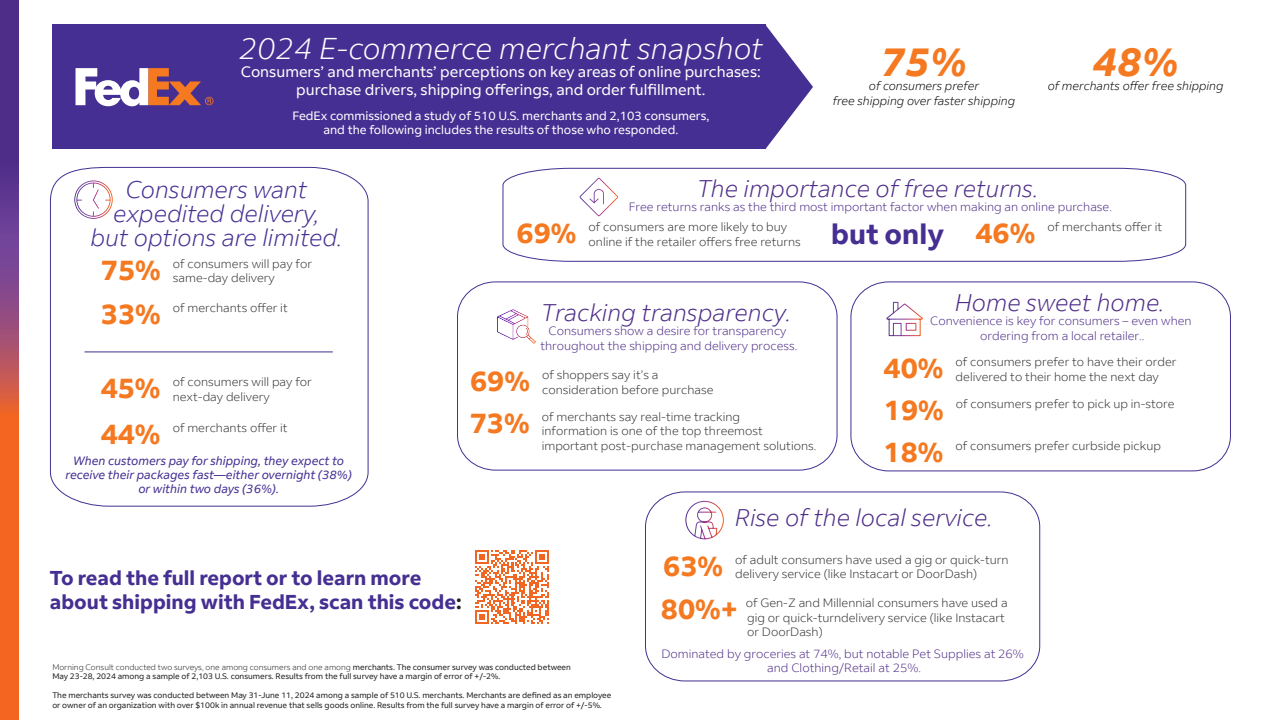
<style>
.page{position:relative;width:1280px;height:720px;background:#fff}
.page>*{position:absolute;margin:0;border:0;box-sizing:border-box;transform-origin:0 0}
.t1{font:italic 700 40px "Fed Ex Sans";color:#f47921}
.t2{font:italic 300 30px "Fed Ex Sans";color:#fff}
.t3{font:700 28px "Fed Ex Sans";color:#f47921}
.t4{font:700 28px "Fed Ex Sans";color:#452f92}
.t5{font:italic 300 24px "Fed Ex Sans";color:#4e2d88}
.t6{font:italic 300 24px/24px "Fed Ex Sans";color:#452f92;text-align:center}
.t7{font:700 20px/24px "Fed Ex Sans";color:#452f92}
.t8{font:15px/18px "Fed Ex Sans";color:#fff;text-align:center}
.t9{font:300 12px/14.4px "Fed Ex Sans";color:#313232}
.t10{font:300 12px/14.4px "Fed Ex Sans";color:#4e2d88;text-align:center}
.t11{font:12px/14.4px "Fed Ex Sans";color:#fff;text-align:center}
.t12{font:italic 12px/14px "Fed Ex Sans";color:#452f92;text-align:center}
.t13{font:italic 300 12px/14.4px "Fed Ex Sans";color:#000;text-align:center}
.t14{font:8px/9.6px "Fed Ex Sans";color:#231f20}
.s1{color:#231f20}
.s2{font-weight:300}
</style>
<div class="page">
<div style="left:52px;top:25px;width:713px;height:124px;background:#452f92"></div>
<svg style="left:765px;top:25px;width:48px;height:124px"></svg>
<svg style="left:0;top:0;width:18px;height:720px;background:#aa4e58"></svg>
<svg style="left:76px;top:68px;width:137px;height:38px"></svg>
<svg style="left:49px;top:166px;width:320px;height:341px"></svg>
<hr style="left:85px;top:351px;width:248px;height:1px;background:#452f92">
<svg style="left:74px;top:180px;width:39px;height:39px"></svg>
<div style="left:457px;top:281px;width:381px;height:190px;border:1px solid #452f92;border-radius:36px"></div>
<svg style="left:502px;top:167px;width:685px;height:95px"></svg>
<div style="left:850px;top:281px;width:381px;height:190px;border:1px solid #452f92;border-radius:36px"></div>
<svg style="left:645px;top:491px;width:396px;height:191px"></svg>
<img style="left:497px;top:309px;width:39px;height:35px">
<svg style="left:685px;top:501px;width:39px;height:38px"></svg>
<svg style="left:580px;top:178px;width:38px;height:38px"></svg>
<svg style="left:886px;top:301px;width:37px;height:35px"></svg>
<svg style="left:475px;top:550px;width:74px;height:74px"></svg>
<h2 class="t2" style="left:239px;top:31px;width:526px">2024 E-commerce merchant snapshot</h2>
<p class="t8" style="left:241px;top:63px;width:521px">Consumers’ and merchants’ perceptions on key areas of online purchases: purchase drivers, shipping offerings, and order fulfillment.</p>
<p class="t11" style="left:292px;top:108px;width:418px">FedEx commissioned a study of 510 U.S. merchants and 2,103 consumers, and the following includes the results of those who responded.</p>
<h1 class="t1" style="left:881px;top:39px;width:88px">75%</h1>
<p class="t13" style="left:833px;top:79px;width:184px">of consumers prefer<br>free shipping over faster shipping</p>
<h1 class="t1" style="left:1093px;top:38px;width:88px">48%</h1>
<p class="t13" style="left:1048px;top:79px;width:177px">of merchants offer free shipping</p>
<h3 class="t6" style="left:90px;top:178px;width:253px">Consumers want expedited delivery,<br>but options are limited.</h3>
<h3 class="t3" style="left:101px;top:254px;width:61px">75%</h3>
<p class="t9" style="left:173px;top:256px;width:141px">of consumers will pay for same-day delivery</p>
<h3 class="t3" style="left:101px;top:298px;width:61px">33%</h3>
<p class="t9" style="left:173px;top:300px;width:116px">of merchants offer it</p>
<h3 class="t3" style="left:101px;top:372px;width:61px">45%</h3>
<p class="t9" style="left:173px;top:375px;width:141px">of consumers will pay for next-day delivery</p>
<h3 class="t3" style="left:101px;top:418px;width:61px">44%</h3>
<p class="t9" style="left:173px;top:421px;width:116px">of merchants offer it</p>
<p class="t12" style="left:66px;top:454px;width:288px">When customers pay for shipping, they expect to receive their packages fast—either overnight (38%) or within two days (36%).</p>
<h3 class="t5" style="left:697px;top:174px;width:343px">The importance of free returns.</h3>
<p class="t10" style="left:629px;top:200px;width:485px">Free returns ranks as the third most important factor when making an online purchase.</p>
<h3 class="t3" style="left:517px;top:217px;width:61px">69%</h3>
<p class="t9" style="left:589px;top:220px;width:214px">of consumers are more likely to buy online if the retailer offers free returns</p>
<h3 class="t3" style="left:975px;top:217px;width:61px">46%</h3>
<p class="t9" style="left:1047px;top:220px;width:116px">of merchants offer it</p>
<h3 class="t4" style="left:831px;top:218px;width:114px">but only</h3>
<h3 class="t5" style="left:541px;top:299px;width:251px">Tracking transparency.</h3>
<p class="t10" style="left:540px;top:324px;width:259px">Consumers show a desire for transparency throughout the shipping and delivery process.</p>
<h3 class="t3" style="left:470px;top:365px;width:61px">69%</h3>
<p class="t9" style="left:542px;top:368px;width:173px">of shoppers say it’s a consideration before purchase</p>
<h3 class="t3" style="left:470px;top:407px;width:61px">73%</h3>
<p class="t9" style="left:542px;top:410px;width:276px">of merchants say real-time tracking<br>information is one of the top threemost important post-purchase management solutions.</p>
<h3 class="t5" style="left:955px;top:289px;width:211px">Home sweet home.</h3>
<p class="t10" style="left:930px;top:314px;width:263px">Convenience is key for consumers – even when ordering from a local retailer..</p>
<h3 class="t3" style="left:884px;top:352px;width:61px">40%</h3>
<p class="t9" style="left:956px;top:355px;width:222px">of consumers prefer to have their order delivered to their home the next day</p>
<h3 class="t3" style="left:884px;top:393px;width:61px">19%</h3>
<p class="t9" style="left:956px;top:396px;width:220px">of consumers prefer to pick up in-store</p>
<h3 class="t3" style="left:884px;top:436px;width:61px">18%</h3>
<p class="t9" style="left:956px;top:439px;width:207px">of consumers prefer curbside pickup</p>
<h3 class="t5" style="left:735px;top:504px;width:259px">Rise of the local service.</h3>
<h3 class="t7" style="left:50px;top:567px;width:413px">To read the full report or to learn more about shipping with FedEx, scan this code<span class="s1">:</span></h3>
<h3 class="t3" style="left:663px;top:550px;width:61px">63%</h3>
<p class="t9" style="left:735px;top:552px;width:275px">of adult consumers have used a gig or quick-turn delivery service (like Instacart or DoorDash)</p>
<h3 class="t3" style="left:661px;top:593px;width:78px">80%+</h3>
<p class="t9" style="left:746px;top:596px;width:263px">of Gen-Z and Millennial consumers have used a gig or quick-turndelivery service (like Instacart or DoorDash)</p>
<p class="t14" style="left:52px;top:662px;width:520px"><span class="s2">Morning Consult conducted two surveys, one among consumers and one among</span> merchants. The consumer survey was conducted between<br>May 23-28, 2024 among a sample of 2,103 U.S. consumers. Results from the full survey have a margin of error of +/-2%.</p>
<p class="t14" style="left:52px;top:691px;width:561px">The merchants survey was conducted between May 31-June 11, 2024 among a sample of 510 U.S. merchants. Merchants are defined as an employee or owner of an organization with over $100k in annual revenue that sells goods online. Results from the full survey have a margin of error of +/-5%.</p>
<p class="t10" style="left:661px;top:646px;width:364px">Dominated by groceries at 74%, but notable Pet Supplies at 26% and Clothing/Retail at 25%.</p>
</div>
